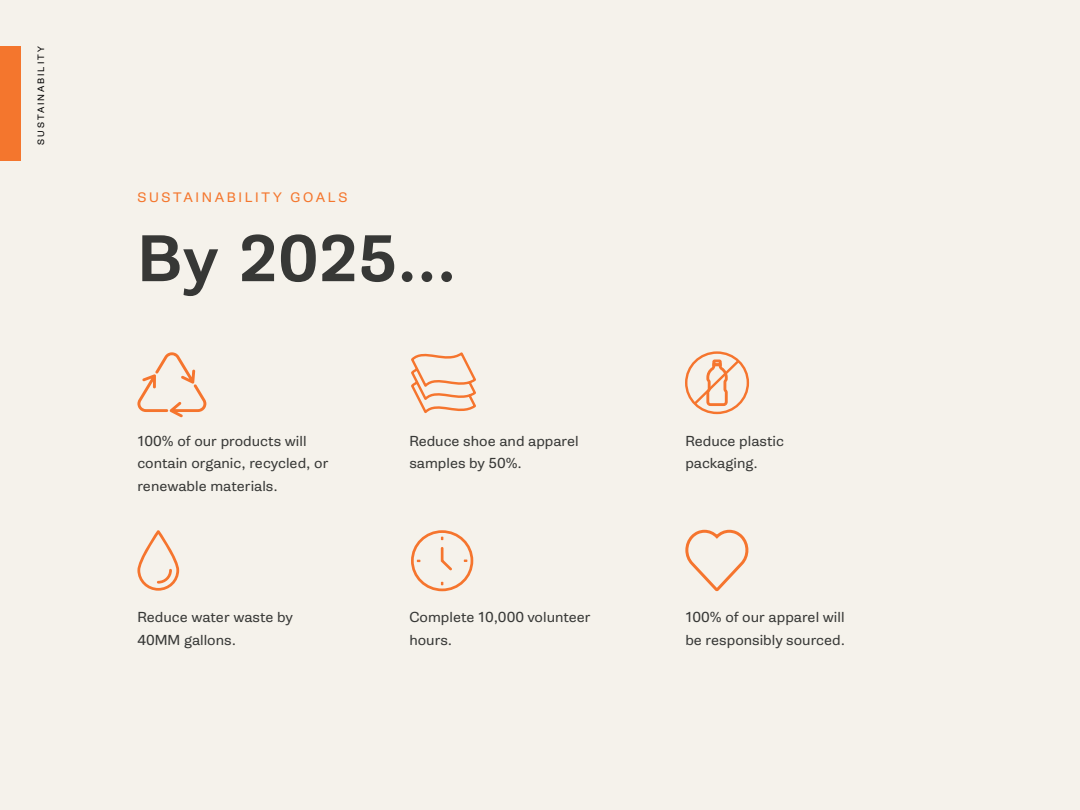
<style>
.page{position:relative;width:1080px;height:810px;background:#f5f2eb}
.page>*{position:absolute;margin:0;border:0;box-sizing:border-box;transform-origin:0 0}
.t1{font:500 62.5px "Gira Sans";color:#373836}
.t2{font:13.75px/22.5px "Gira Sans";color:#373836}
.t3{font:13.12px "Gira Sans";letter-spacing:.205em;color:#f4762d}
.t4{font:8.75px "Gira Sans";letter-spacing:.22em;color:#000}
</style>
<div class="page">
<svg style="left:137px;top:530px;width:42px;height:61px"></svg>
<svg style="left:137px;top:352px;width:69px;height:65px"></svg>
<svg style="left:411px;top:530px;width:63px;height:62px"></svg>
<svg style="left:685px;top:529px;width:64px;height:63px"></svg>
<svg style="left:411px;top:352px;width:65px;height:62px"></svg>
<div style="left:685px;top:351px;width:64px;height:63px;border:2px solid #f5752e;border-radius:50%"></div>
<svg style="left:691px;top:351px;width:51px;height:56px"></svg>
<div style="left:0;top:46px;width:20px;height:115px;background:#f4762d"></div>
<p class="t4" style="left:37px;top:145px;width:100px;rotate:-90deg">SUSTAINABILITY</p>
<p class="t3" style="left:137px;top:192px;width:212px">SUSTAINABILITY GOALS</p>
<h1 class="t1" style="left:137px;top:234px;width:321px">By 2025...</h1>
<p class="t2" style="left:137px;top:430px;width:193px">100% of our products will contain organic, recycled, or renewable materials.</p>
<p class="t2" style="left:409px;top:430px;width:171px">Reduce shoe and apparel samples by 50%.</p>
<p class="t2" style="left:685px;top:430px;width:100px">Reduce plastic packaging.</p>
<p class="t2" style="left:137px;top:607px;width:157px">Reduce water waste by<br>40MM gallons.</p>
<p class="t2" style="left:409px;top:607px;width:183px">Complete 10,000 volunteer hours.</p>
<p class="t2" style="left:685px;top:607px;width:161px">100% of our apparel will be responsibly sourced.</p>
</div>
